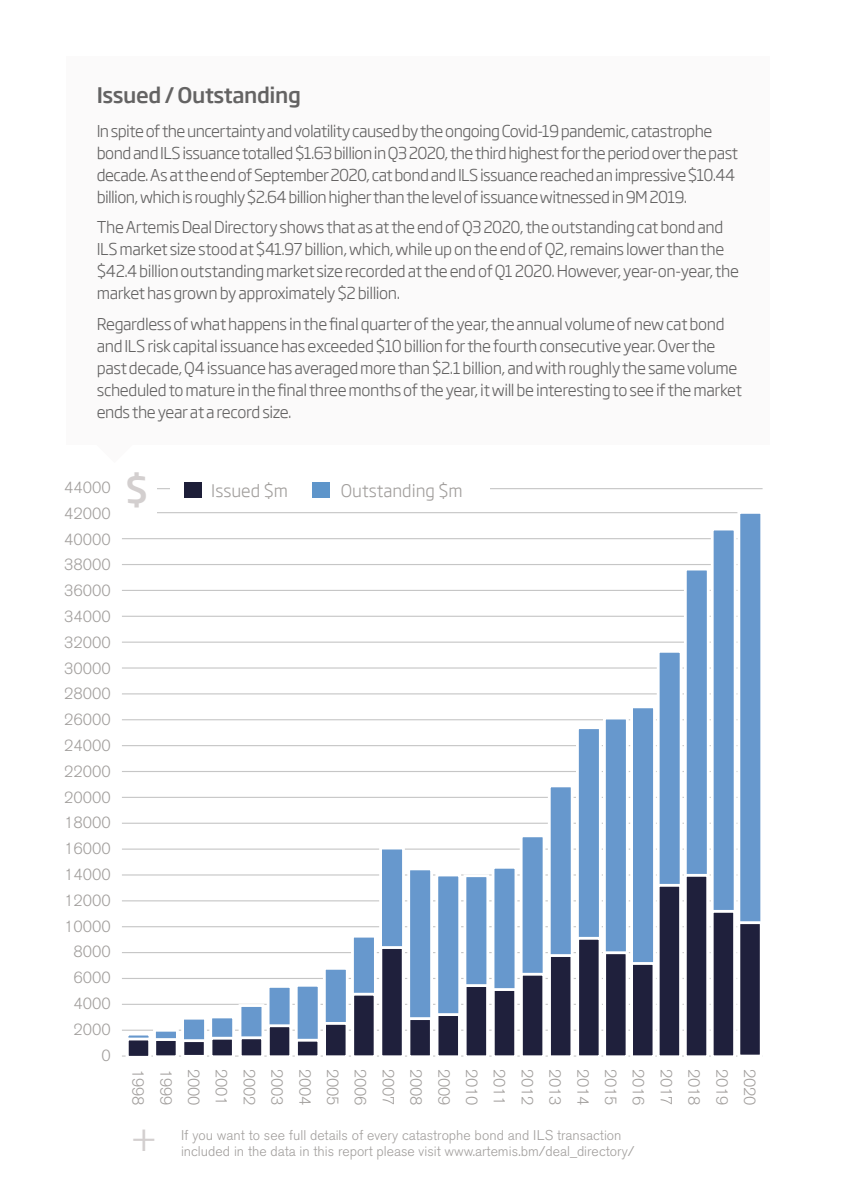
<style>
.page{position:relative;width:842px;height:1191px;background:#fff}
.page>*{position:absolute;margin:0;border:0;box-sizing:border-box;transform-origin:0 0}
.t1{font:44px "Minion Pro";color:#d3cfcf}
.t2{font:500 36px "Soho Gothic Pro";color:#d3cfcf}
.t3{font:500 21px "Soho Gothic Pro";letter-spacing:-.02em;color:#646363}
.t4{font:300 17px "Soho Gothic Pro";color:#a19e9c}
.t5{font:300 16px/22px "Soho Gothic Pro";letter-spacing:-.03em;color:#646363}
.t6{font:300 16px/25.8px "Akzidenz Grotesk BE";color:#a19e9c;text-align:right}
.t7{font:300 14px "Akzidenz Grotesk BE";color:#a19e9c}
</style>
<div class="page">
<hr style="left:122px;top:952px;width:641px;height:1px;background:#c6c6c6">
<hr style="left:122px;top:978px;width:641px;height:1px;background:#c6c6c6">
<hr style="left:122px;top:1003px;width:641px;height:2px;background:#c6c6c6">
<hr style="left:122px;top:1029px;width:641px;height:1px;background:#c6c6c6">
<hr style="left:122px;top:1055px;width:641px;height:1px;background:#c6c6c6">
<hr style="left:122px;top:771px;width:641px;height:1px;background:#c6c6c6">
<hr style="left:122px;top:797px;width:641px;height:1px;background:#c6c6c6">
<hr style="left:122px;top:848px;width:641px;height:1px;background:#c6c6c6">
<hr style="left:122px;top:900px;width:641px;height:1px;background:#c6c6c6">
<hr style="left:122px;top:926px;width:641px;height:1px;background:#c6c6c6">
<hr style="left:122px;top:745px;width:641px;height:1px;background:#c6c6c6">
<hr style="left:122px;top:693px;width:641px;height:1px;background:#c6c6c6">
<hr style="left:122px;top:719px;width:641px;height:1px;background:#c6c6c6">
<hr style="left:122px;top:590px;width:641px;height:1px;background:#c6c6c6">
<hr style="left:122px;top:564px;width:641px;height:1px;background:#c6c6c6">
<hr style="left:122px;top:641px;width:641px;height:1px;background:#c6c6c6">
<hr style="left:122px;top:667px;width:641px;height:1px;background:#c6c6c6">
<hr style="left:122px;top:538px;width:641px;height:1px;background:#c6c6c6">
<hr style="left:122px;top:874px;width:641px;height:1px;background:#c6c6c6">
<hr style="left:122px;top:822px;width:641px;height:2px;background:#c6c6c6">
<hr style="left:122px;top:615px;width:641px;height:2px;background:#c6c6c6">
<hr style="left:122px;top:488px;width:641px;height:1px;background:#c6c6c6">
<div style="left:66px;top:56px;width:703px;height:388px;background:#fbfafa"></div>
<svg style="left:124px;top:512px;width:639px;height:545px"></svg>
<div style="left:118px;top:475px;width:38px;height:41px;background:#fff"></div>
<div style="left:170px;top:484px;width:319px;height:15px;background:#fff"></div>
<div style="left:185px;top:482px;width:17px;height:15px;background:#1d1e38"></div>
<div style="left:312px;top:482px;width:17px;height:15px;background:#5e95ca"></div>
<h3 class="t3" style="left:97px;top:82px;width:206px">Issued / Outstanding</h3>
<p class="t5" style="left:97px;top:119px;width:643px">In spite of the uncertainty and volatility caused by the ongoing Covid-19 pandemic, catastrophe bond and ILS issuance totalled $1.63 billion in Q3 2020, the third highest for the period over the past decade. As at the end of September 2020, cat bond and ILS issuance reached an impressive $10.44 billion, which is roughly $2.64 billion higher than the level of issuance witnessed in 9M 2019.</p>
<p class="t5" style="left:97px;top:215px;width:644px">The Artemis Deal Directory shows that as at the end of Q3 2020, the outstanding cat bond and ILS market size stood at $41.97 billion, which, while up on the end of Q2, remains lower than the $42.4 billion outstanding market size recorded at the end of Q1 2020. However, year-on-year, the market has grown by approximately $2 billion.</p>
<p class="t5" style="left:97px;top:312px;width:647px">Regardless of what happens in the final quarter of the year, the annual volume of new cat bond and ILS risk capital issuance has exceeded $10 billion for the fourth consecutive year. Over the past decade, Q4 issuance has averaged more than $2.1 billion, and with roughly the same volume scheduled to mature in the final three months of the year, it will be interesting to see if the market ends the year at a record size.</p>
<p class="t6" style="left:64px;top:475px;width:48px">44000<br>42000<br>40000<br>38000<br>36000<br>34000<br>32000<br>30000<br>28000<br>26000<br>24000<br>22000<br>20000<br>18000<br>16000<br>14000<br>12000<br>10000<br>8000<br>6000<br>4000<br>2000<br>0</p>
<h2 class="t2" style="left:125px;top:467px;width:25px">$</h2>
<p class="t4" style="left:211px;top:477px;width:78px">Issued $m</p>
<p class="t4" style="left:341px;top:477px;width:124px">Outstanding $m</p>
<p class="t6" style="left:151px;top:1069px;width:38px;rotate:90deg">1998</p>
<p class="t6" style="left:178px;top:1069px;width:38px;rotate:90deg">1999</p>
<p class="t6" style="left:206px;top:1069px;width:38px;rotate:90deg">2000</p>
<p class="t6" style="left:234px;top:1069px;width:38px;rotate:90deg">2001</p>
<p class="t6" style="left:262px;top:1069px;width:38px;rotate:90deg">2002</p>
<p class="t6" style="left:290px;top:1069px;width:38px;rotate:90deg">2003</p>
<p class="t6" style="left:317px;top:1069px;width:38px;rotate:90deg">2004</p>
<p class="t6" style="left:345px;top:1069px;width:38px;rotate:90deg">2005</p>
<p class="t6" style="left:373px;top:1069px;width:38px;rotate:90deg">2006</p>
<p class="t6" style="left:401px;top:1069px;width:38px;rotate:90deg">2007</p>
<p class="t6" style="left:429px;top:1069px;width:38px;rotate:90deg">2008</p>
<p class="t6" style="left:456px;top:1069px;width:38px;rotate:90deg">2009</p>
<p class="t6" style="left:484px;top:1069px;width:38px;rotate:90deg">2010</p>
<p class="t6" style="left:512px;top:1069px;width:38px;rotate:90deg">2011</p>
<p class="t6" style="left:540px;top:1069px;width:38px;rotate:90deg">2012</p>
<p class="t6" style="left:568px;top:1069px;width:38px;rotate:90deg">2013</p>
<p class="t6" style="left:595px;top:1069px;width:38px;rotate:90deg">2014</p>
<p class="t6" style="left:623px;top:1069px;width:38px;rotate:90deg">2015</p>
<p class="t6" style="left:651px;top:1069px;width:38px;rotate:90deg">2016</p>
<p class="t6" style="left:679px;top:1069px;width:38px;rotate:90deg">2017</p>
<p class="t6" style="left:707px;top:1069px;width:38px;rotate:90deg">2018</p>
<p class="t6" style="left:734px;top:1069px;width:38px;rotate:90deg">2019</p>
<p class="t6" style="left:762px;top:1069px;width:38px;rotate:90deg">2020</p>
<h1 class="t1" style="left:131px;top:1107px;width:27px">+</h1>
<p class="t7" style="left:181px;top:1127px;width:442px">If you want to see full details of every catastrophe bond and ILS transaction</p>
<p class="t7" style="left:181px;top:1143px;width:455px">included in the data in this report please visit www.artemis.bm/deal_directory/</p>
</div>
